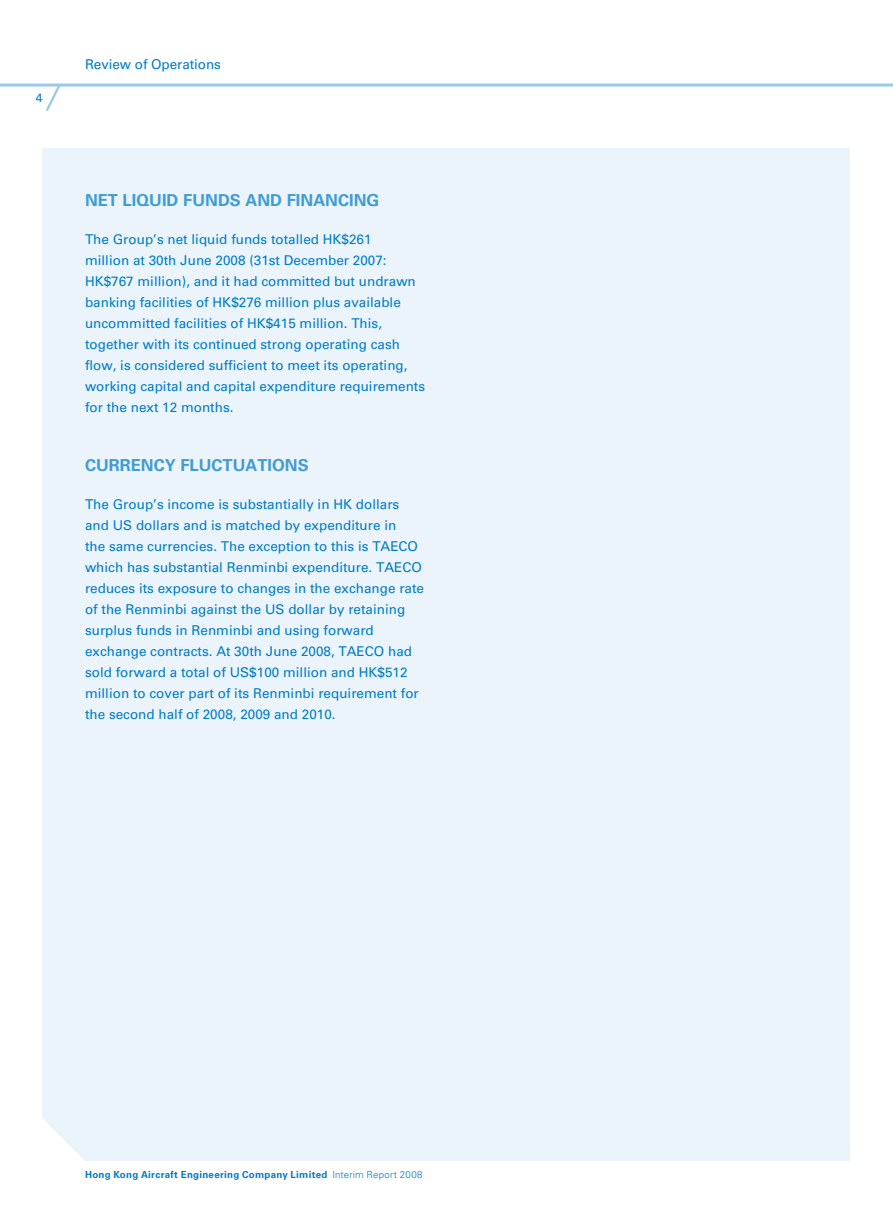
<style>
.page{position:relative;width:893px;height:1212px;background:#fff}
.page>*{position:absolute;margin:0;border:0;box-sizing:border-box;transform-origin:0 0}
.t1{font:700 16.5px "Univers";color:#409cd4}
.t2{font:13.5px/21px "Univers";color:#007bc6}
.t3{font:700 9.75px "Univers";letter-spacing:.03em;color:#007bc6}
.s1{font-weight:300}
</style>
<div class="page">
<div style="left:43px;top:149px;width:807px;height:1012px;background:#ebf4fa"></div>
<svg style="left:42px;top:1097px;width:43px;height:64px"></svg>
<svg style="left:44px;top:83px;width:19px;height:28px"></svg>
<hr style="left:0;top:84px;width:893px;height:3px;background:#99cae8">
<p class="t2" style="left:85px;top:54px;width:137px">Review of Operations</p>
<p class="t1" style="left:85px;top:190px;width:296px">NET LIQUID FUNDS AND FINANCING</p>
<p class="t2" style="left:85px;top:228px;width:342px">The Group’s net liquid funds totalled HK$261<br>million at 30th June 2008 (31 st December 2007:<br>HK$767 million), and it had committed but undrawn banking facilities of HK$276 million plus available uncommitted facilities of HK$41 5 million. This, together with its continued strong operating cash flow, is considered sufficient to meet its operating, working capital and capital expenditure requirements for the next 1 2 months.</p>
<p class="t1" style="left:85px;top:455px;width:225px">CURRENCY FLUCTUATIONS</p>
<p class="t2" style="left:85px;top:494px;width:341px">The Group’s income is substantially in HK dollars and US dollars and is matched by expenditure in<br>the same currencies. The exception to this is TAECO which has substantial Renminbi expenditure. TAECO reduces its exposure to changes in the exchange rate of the Renminbi against the US dollar by retaining surplus funds in Renminbi and using forward exchange contracts. At 30th June 2008, TAECO had sold forward a total of US$1 00 million and HK$51 2 million to cover part of its Renminbi requirement for the second half of 2008, 2009 and 201 0.</p>
<p class="t3" style="left:85px;top:1169px;width:339px">HONG KONG AIRCRAFT ENGINEERING COMPANY LIMITED <span class="s1">Interim Report 2008</span></p>
</div>
